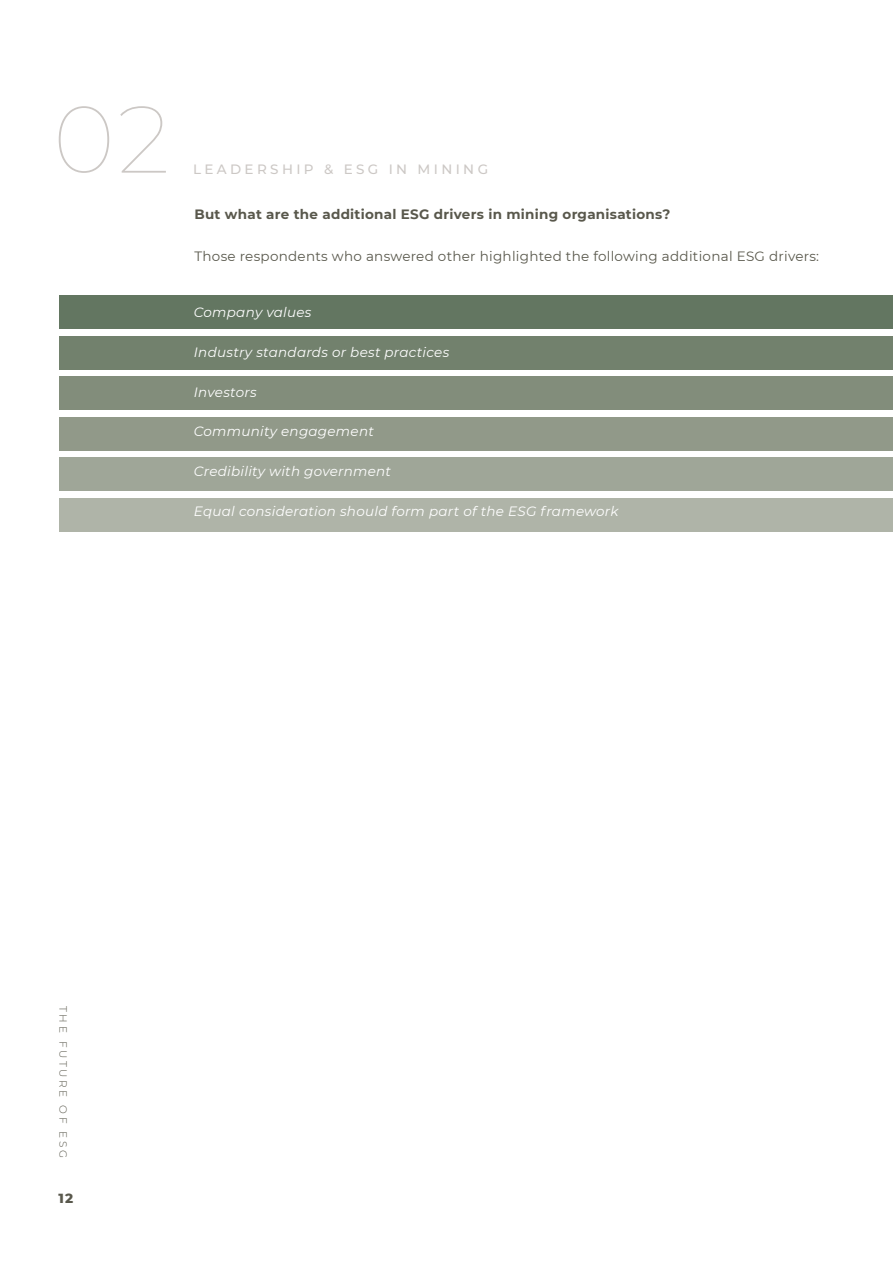
<style>
.page{position:relative;width:893px;height:1263px;background:#fff}
.page>*{position:absolute;margin:0;border:0;box-sizing:border-box;transform-origin:0 0}
.t1{font:100 94.5px "Montserrat";color:#ccc8c5}
.t2{font:italic 13.5px "Montserrat";letter-spacing:.02em;color:#fff}
.t3{font:13.5px "Montserrat";letter-spacing:.02em;color:#59584c}
.t4{font:700 13.5px "Montserrat";letter-spacing:.02em;color:#59584c}
.t5{font:500 13.5px "Montserrat";letter-spacing:.25em;color:#ccc8c5}
.t6{font:800 13.5px "Montserrat";color:#59584c}
.t7{font:300 10.5px "Montserrat";letter-spacing:.25em;color:#59584c}
</style>
<div class="page">
<div style="left:60px;top:295px;width:833px;height:34px;background:#637661"></div>
<div style="left:60px;top:376px;width:833px;height:34px;background:#828d7b"></div>
<div style="left:60px;top:336px;width:833px;height:34px;background:#72816d"></div>
<div style="left:60px;top:417px;width:833px;height:34px;background:#919989"></div>
<div style="left:60px;top:457px;width:833px;height:34px;background:#9fa698"></div>
<div style="left:60px;top:498px;width:833px;height:34px;background:#afb4a8"></div>
<p class="t1" style="left:53px;top:76px;width:118px">02</p>
<p class="t5" style="left:193px;top:159px;width:297px">LEADERSHIP &amp; ESG IN MINING</p>
<p class="t4" style="left:194px;top:204px;width:477px">But what are the additional ESG drivers in mining organisations?</p>
<p class="t3" style="left:194px;top:247px;width:626px">Those respondents who answered other highlighted the following additional ESG drivers:</p>
<p class="t2" style="left:194px;top:303px;width:119px">Company values</p>
<p class="t2" style="left:194px;top:342px;width:257px">Industry standards or best practices</p>
<p class="t2" style="left:194px;top:382px;width:64px">Investors</p>
<p class="t2" style="left:194px;top:422px;width:181px">Community engagement</p>
<p class="t2" style="left:194px;top:462px;width:199px">Credibility with government</p>
<p class="t2" style="left:194px;top:502px;width:426px">Equal consideration should form part of the ESG framework</p>
<p class="t7" style="left:70px;top:1006px;width:154px;rotate:90deg">THE FUTURE OF ESG</p>
<p class="t6" style="left:58px;top:1189px;width:16px">12</p>
</div>
